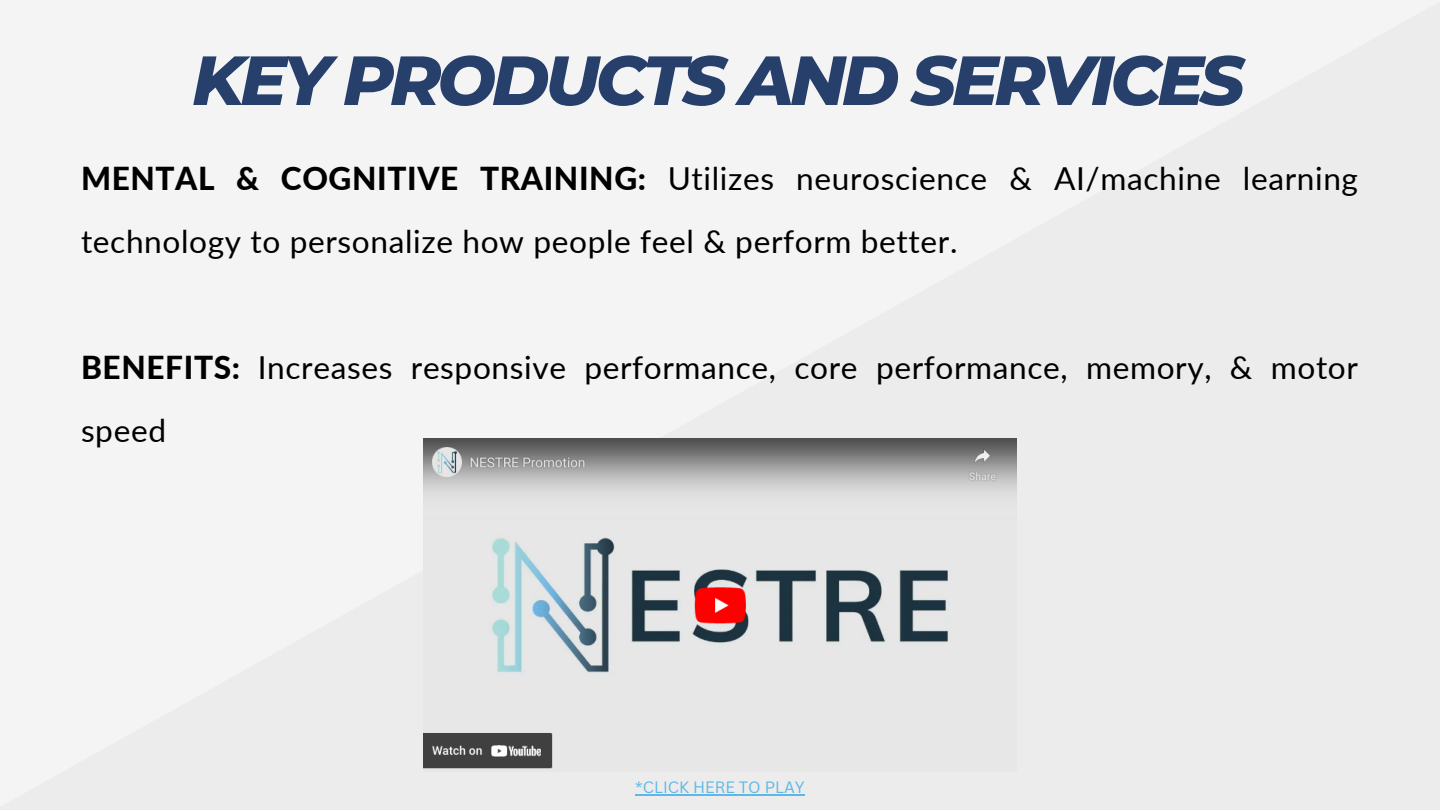
<style>
.page{position:relative;width:1440px;height:810px;background:#f4f4f4}
.page>*{position:absolute;margin:0;border:0;box-sizing:border-box;transform-origin:0 0}
.t1{font:italic 800 69.4px "Montserrat";letter-spacing:-.06em;color:#263f6b}
.t2{font:31.6px/63px "Lato";letter-spacing:.02em;color:#000}
.t3{font:16px "Canva Sans";color:#5eb8e7}
.s1{font-weight:800}
</style>
<div class="page">
<img style="left:424px;top:438px;width:592px;height:333px">
<hr style="left:635px;top:794px;width:170px;height:2px;background:#5eb8e7">
<h1 class="t1" style="left:192px;top:38px;width:1054px">KEY PRODUCTS AND SERVICES</h1>
<p class="t2" style="left:81px;top:146px;width:1279px"><span class="s1">MENTAL &amp; COGNITIVE TRAINING:</span> Utilizes neuroscience &amp; AI/machine learning technology to personalize how people feel &amp; perform better.</p>
<p class="t2" style="left:81px;top:335px;width:1279px"><span class="s1">BENEFITS:</span> Increases responsive performance, core performance, memory, &amp; motor speed</p>
<p class="t3" style="left:635px;top:775px;width:171px">*CLICK HERE TO PLAY</p>
</div>
